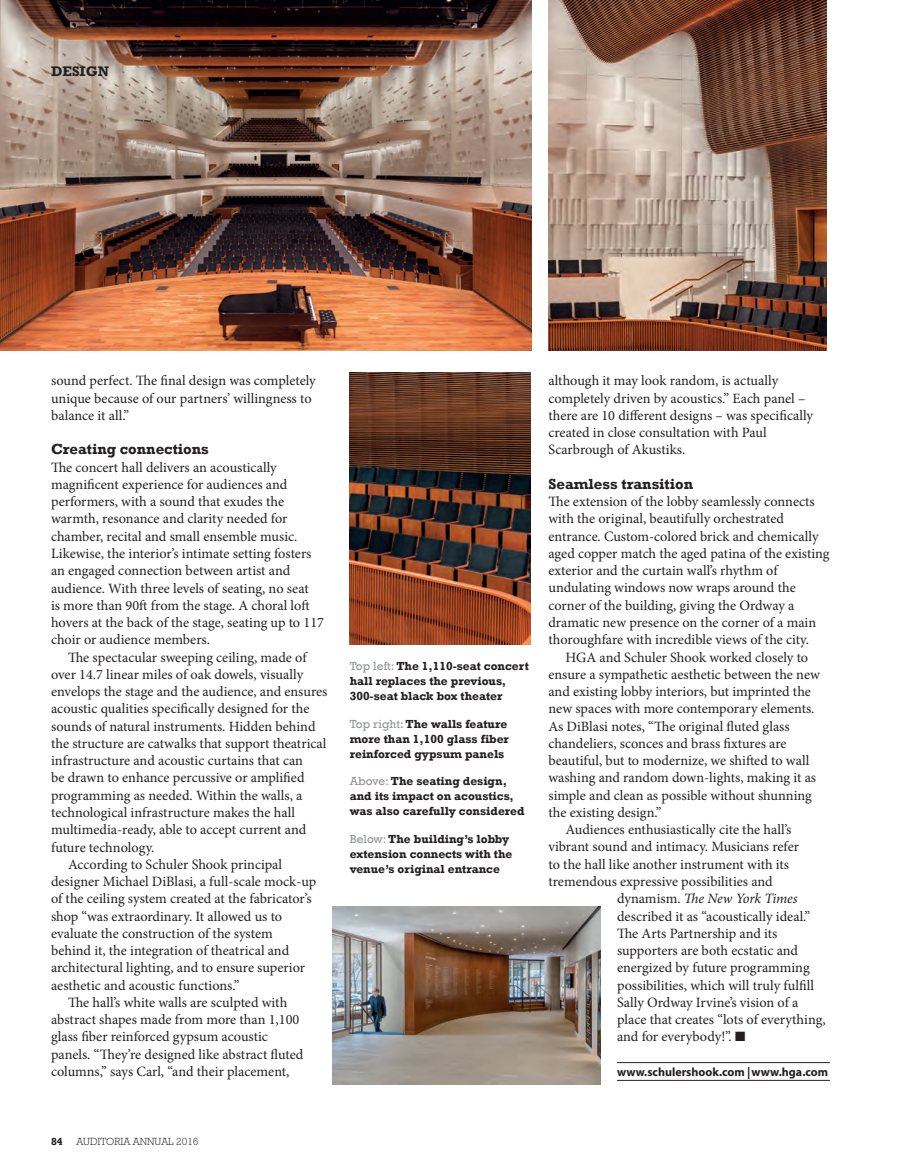
<style>
.page{position:relative;width:915px;height:1170px;background:#fff}
.page>*{position:absolute;margin:0;border:0;box-sizing:border-box;transform-origin:0 0}
.BODY_X-HEAD{font:700 15px "Rockwell";color:#231f20}
.BODY{font:14.25px/17.2px "Minion Pro";color:#231f20}
.BODY_FLUSH{font:14.25px/17.2px "Minion Pro";color:#231f20}
.BODY-2{font:italic 14.25px "Minion Pro";letter-spacing:-.01em;color:#231f20}
.STRAP_FEATURE{font:700 14.25px "Rockwell";color:#231f20}
.t1{font:700 12px/15px "Rockwell";color:#231f20}
.Web_address{font:700 12px "Myriad Pro";color:#231f20}
.t2{font:300 10.5px "Rockwell";color:#231f20}
.t3{font:700 10.5px "Rockwell";color:#231f20}
.s1{font-weight:400;color:#939598}
.s2{font-style:normal}
</style>
<div class="page">
<img style="left:349px;top:372px;width:181px;height:272px">
<img style="left:0;top:0;width:531px;height:351px">
<hr style="left:617px;top:1062px;width:212px;height:1px;background:#231f20">
<hr style="left:617px;top:1079px;width:212px;height:1px;background:#231f20">
<img style="left:548px;top:0;width:278px;height:351px">
<img style="left:332px;top:906px;width:268px;height:178px">
<p class="STRAP_FEATURE" style="left:51px;top:62px;width:59px">DESIGN</p>
<p class="BODY" style="left:51px;top:372px;width:266px">sound perfect. The final design was completely unique because of our partners’ willingness to balance it all.”</p>
<p class="BODY_X-HEAD" style="left:51px;top:440px;width:159px">Creating connections</p>
<p class="BODY_FLUSH" style="left:51px;top:458px;width:274px">The concert hall delivers an acoustically magnificent experience for audiences and performers, with a sound that exudes the warmth, resonance and clarity needed for chamber, recital and small ensemble music.<br>Likewise, the interior’s intimate setting fosters an engaged connection between artist and audience. With three levels of seating, no seat<br>is more than 90ft from the stage. A choral loft hovers at the back of the stage, seating up to 117 choir or audience members.</p>
<p class="BODY" style="left:51px;top:648px;width:278px;text-indent:17px">The spectacular sweeping ceiling, made of over 14.7 linear miles of oak dowels, visually envelops the stage and the audience, and ensures acoustic qualities specifically designed for the sounds of natural instruments. Hidden behind the structure are catwalks that support theatrical infrastructure and acoustic curtains that can<br>be drawn to enhance percussive or amplified programming as needed. Within the walls, a technological infrastructure makes the hall multimedia-ready, able to accept current and future technology.</p>
<p class="BODY" style="left:51px;top:855px;width:266px;text-indent:17px">According to Schuler Shook principal designer Michael DiBlasi, a full-scale mock-up of the ceiling system created at the fabricator’s shop “was extraordinary. It allowed us to evaluate the construction of the system behind it, the integration of theatrical and architectural lighting, and to ensure superior aesthetic and acoustic functions.”</p>
<p class="BODY" style="left:51px;top:993px;width:254px;text-indent:17px">The hall’s white walls are sculpted with abstract shapes made from more than 1,100 glass fiber reinforced gypsum acoustic panels. “They’re designed like abstract fluted columns,” says Carl, “and their placement,</p>
<p class="t1" style="left:349px;top:658px;width:180px"><span class="s1">Top left:</span> The 1,110-seat concert hall replaces the previous,<br>300-seat black box theater</p>
<p class="t1" style="left:349px;top:716px;width:161px"><span class="s1">Top right:</span> The walls feature more than 1,100 glass fiber reinforced gypsum panels</p>
<p class="t1" style="left:349px;top:773px;width:176px"><span class="s1">Above:</span> The seating design, and its impact on acoustics, was also carefully considered</p>
<p class="t1" style="left:349px;top:831px;width:164px"><span class="s1">Below:</span> The building’s lobby extension connects with the venue’s original entrance</p>
<p class="BODY" style="left:548px;top:372px;width:266px">although it may look random, is actually completely driven by acoustics.” Each panel – there are 10 different designs – was specifically created in close consultation with Paul Scarbrough of Akustiks.</p>
<p class="BODY_X-HEAD" style="left:548px;top:474px;width:146px">Seamless transition</p>
<p class="BODY_FLUSH" style="left:548px;top:493px;width:282px">The extension of the lobby seamlessly connects with the original, beautifully orchestrated entrance. Custom-colored brick and chemically aged copper match the aged patina of the existing exterior and the curtain wall’s rhythm of undulating windows now wraps around the corner of the building, giving the Ordway a dramatic new presence on the corner of a main thoroughfare with incredible views of the city.</p>
<p class="BODY" style="left:548px;top:648px;width:273px;text-indent:17px">HGA and Schuler Shook worked closely to ensure a sympathetic aesthetic between the new and existing lobby interiors, but imprinted the new spaces with more contemporary elements.<br>As DiBlasi notes, “The original fluted glass chandeliers, sconces and brass fixtures are beautiful, but to modernize, we shifted to wall washing and random down-lights, making it as simple and clean as possible without shunning the existing design.”</p>
<p class="BODY" style="left:565px;top:821px;width:227px">Audiences enthusiastically cite the hall’s</p>
<p class="BODY" style="left:548px;top:838px;width:252px">vibrant sound and intimacy. Musicians refer</p>
<p class="BODY" style="left:548px;top:855px;width:242px">to the hall like another instrument with its</p>
<p class="BODY" style="left:548px;top:872px;width:226px">tremendous expressive possibilities and</p>
<p class="BODY-2" style="left:617px;top:888px;width:182px"><span class="s2">dynamism.</span> The New York Times</p>
<p class="BODY" style="left:617px;top:907px;width:194px">described it as “acoustically ideal.”</p>
<p class="BODY" style="left:617px;top:924px;width:162px">The Arts Partnership and its</p>
<p class="BODY" style="left:617px;top:941px;width:182px">supporters are both ecstatic and</p>
<p class="BODY" style="left:617px;top:959px;width:194px">energized by future programming</p>
<p class="BODY" style="left:617px;top:976px;width:198px">possibilities, which will truly fulfill</p>
<p class="BODY" style="left:617px;top:993px;width:183px">Sally Ordway Irvine’s vision of a</p>
<p class="BODY" style="left:617px;top:1010px;width:210px">place that creates “lots of everything,</p>
<p class="BODY" style="left:617px;top:1028px;width:130px">and for everybody!”. ■</p>
<p class="Web_address" style="left:617px;top:1063px;width:212px">www.schulershook.com | www.hga.com</p>
<p class="t3" style="left:51px;top:1134px;width:13px">84</p>
<p class="t2" style="left:77px;top:1135px;width:123px">AUDITORIA ANNUAL 2016</p>
</div>
